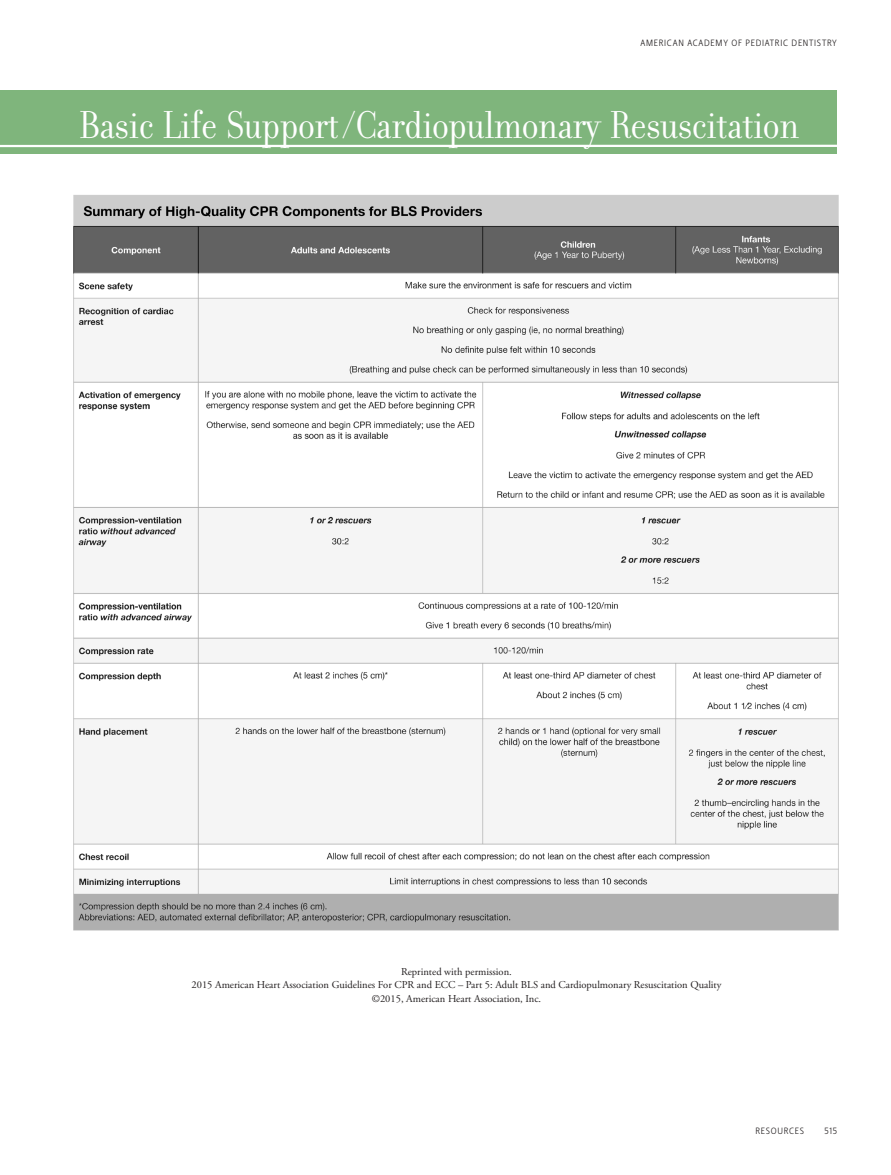
<style>
.page{position:relative;width:891px;height:1175px;background:#fff}
.page>*{position:absolute;margin:0;border:0;box-sizing:border-box;transform-origin:0 0}
.section_title{font:42px "Filosofia Grand";letter-spacing:-.01em;color:#fff}
.Reference_Lists{font:10.5px "Adobe Garamond Pro";color:#231f20}
.t1{font:300 9px "Stalemate LF";letter-spacing:.08em;color:#231f20}
</style>
<div class="page">
<div style="left:0;top:90px;width:837px;height:63px;background:#7fb57c"></div>
<hr style="left:0;top:145px;width:837px;height:2px;background:#fff">
<img style="left:73px;top:195px;width:766px;height:736px">
<p class="t1" style="left:640px;top:38px;width:198px">AMERICAN ACADEMY OF PEDIATRIC DENTISTRY</p>
<p class="section_title" style="left:79px;top:102px;width:721px">Basic Life Support/ Cardiopulmonary Resuscitation</p>
<p class="Reference_Lists" style="left:401px;top:965px;width:112px">Reprinted with permission.</p>
<p class="Reference_Lists" style="left:192px;top:978px;width:531px">2015 American Heart Association Guidelines For CPR and ECC – Part 5: Adult BLS and Cardiopulmonary Resuscitation Quality</p>
<p class="Reference_Lists" style="left:372px;top:992px;width:171px">©2015, American Heart Association, Inc.</p>
<p class="t1" style="left:755px;top:1125px;width:50px">RESOURCES</p>
<p class="t1" style="left:824px;top:1125px;width:14px">515</p>
</div>
